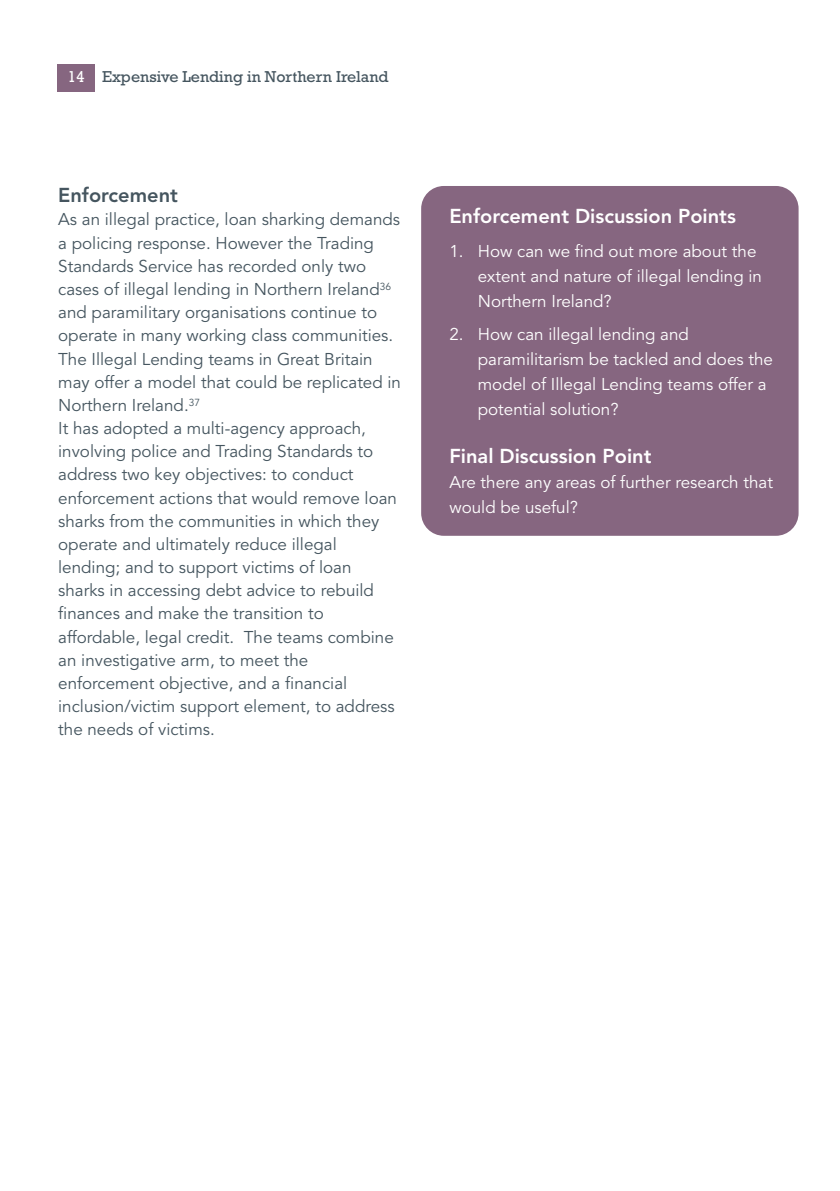
<style>
.page{position:relative;width:840px;height:1191px;background:#fff}
.page>*{position:absolute;margin:0;border:0;box-sizing:border-box;transform-origin:0 0}
.t1{font:800 20px "Avenir LT Std";color:#fff}
.t2{font:800 20px "Avenir LT Std";color:#45555f}
.t3{font:17px/23.2px "Avenir LT Std";color:#45555f}
.t4{font:17px/25px "Avenir LT Std";color:#fff}
.t5{font:16px "Rockwell Std";color:#45555f}
.s1{color:#fff}
</style>
<div class="page">
<div style="left:421px;top:186px;width:377px;height:350px;background:#866680;border-radius:23px"></div>
<div style="left:57px;top:64px;width:37px;height:27px;background:#866680"></div>
<p class="t5" style="left:68px;top:72px;width:322px"><span class="s1">14</span> Expensive Lending in Northern Ireland</p>
<p class="t2" style="left:58px;top:187px;width:121px">Enforcement</p>
<p class="t3" style="left:58px;top:209px;width:344px">As an illegal practice, loan sharking demands a policing response. However the Trading Standards Service has recorded only two cases of illegal lending in Northern Ireland<sup>36 </sup>and paramilitary organisations continue to operate in many working class communities.<br>The Illegal Lending teams in Great Britain may offer a model that could be replicated in Northern Ireland.<sup>37<br></sup>It has adopted a multi-agency approach, involving police and Trading Standards to address two key objectives: to conduct enforcement actions that would remove loan sharks from the communities in which they operate and ultimately reduce illegal lending; and to support victims of loan sharks in accessing debt advice to rebuild finances and make the transition to affordable, legal credit. The teams combine an investigative arm, to meet the enforcement objective, and a financial inclusion/victim support element, to address the needs of victims.</p>
<p class="t1" style="left:449px;top:208px;width:288px">Enforcement discussion points</p>
<p class="t4" style="left:477px;top:240px;width:285px;text-indent:-28px">1. How can we find out more about the extent and nature of illegal lending in<br>Northern Ireland?</p>
<p class="t4" style="left:477px;top:323px;width:296px;text-indent:-28px">2. How can illegal lending and paramilitarism be tackled and does the model of Illegal Lending teams offer a potential solution?</p>
<p class="t1" style="left:449px;top:448px;width:203px">final discussion point</p>
<p class="t4" style="left:449px;top:471px;width:325px">Are there any areas of further research that would be useful?</p>
</div>
